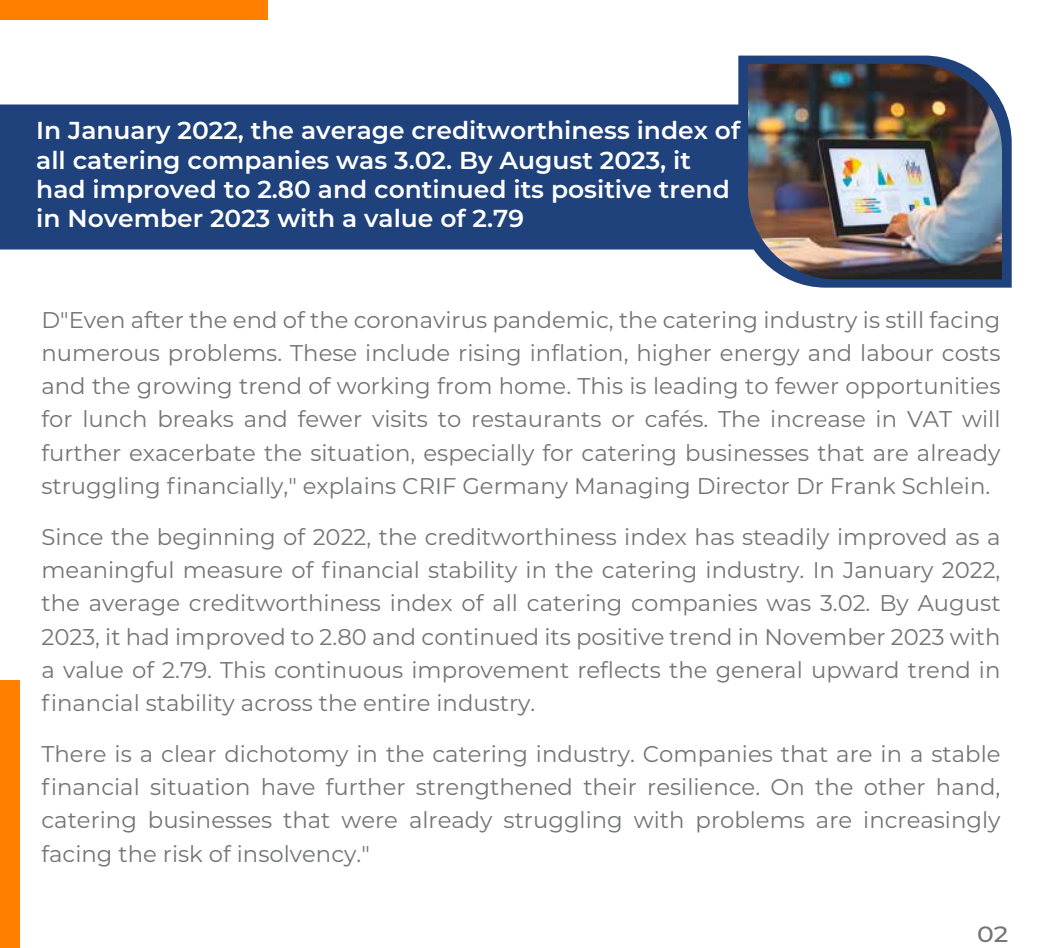
<style>
.page{position:relative;width:1042px;height:948px;background:#fff}
.page>*{position:absolute;margin:0;border:0;box-sizing:border-box;transform-origin:0 0}
.t1{font:600 24.5px/29.4px "Montserrat";color:#fff}
.t2{font:22.75px/33.2px "Montserrat";color:#737474;text-align:justify}
.t3{font:500 22.05px "Montserrat";color:#737373;scale:1.14 1}
</style>
<div class="page">
<div style="left:0;top:0;width:267px;height:19px;background:#ff8000"></div>
<div style="left:0;top:681px;width:19px;height:266px;background:#ff8000"></div>
<div style="left:0;top:104px;width:738px;height:145px;background:#1f427c"></div>
<svg style="left:738px;top:56px;width:273px;height:231px;fill:#1f427c"></svg>
<img style="left:748px;top:64px;width:254px;height:215px">
<p class="t1" style="left:36px;top:115px;width:705px">In January 2022, the average creditworthiness index of all catering companies was 3.02. By August 2023, it had improved to 2.80 and continued its positive trend in November 2023 with a value of 2.79</p>
<p class="t2" style="left:41px;top:302px;width:960px">D"Even after the end of the coronavirus pandemic, the catering industry is still facing numerous problems. These include rising inflation, higher energy and labour costs and the growing trend of working from home. This is leading to fewer opportunities for lunch breaks and fewer visits to restaurants or cafés. The increase in VAT will further exacerbate the situation, especially for catering businesses that are already struggling financially," explains CRIF Germany Managing Director Dr Frank Schlein.</p>
<p class="t2" style="left:41px;top:519px;width:960px">Since the beginning of 2022, the creditworthiness index has steadily improved as a meaningful measure of financial stability in the catering industry. In January 2022, the average creditworthiness index of all catering companies was 3.02. By August 2023, it had improved to 2.80 and continued its positive trend in November 2023 with a value of 2.79. This continuous improvement reflects the general upward trend in financial stability across the entire industry.</p>
<p class="t2" style="left:41px;top:736px;width:960px">There is a clear dichotomy in the catering industry. Companies that are in a stable financial situation have further strengthened their resilience. On the other hand, catering businesses that were already struggling with problems are increasingly facing the risk of insolvency."</p>
<p class="t3" style="left:977px;top:918px;width:29px">02</p>
</div>
